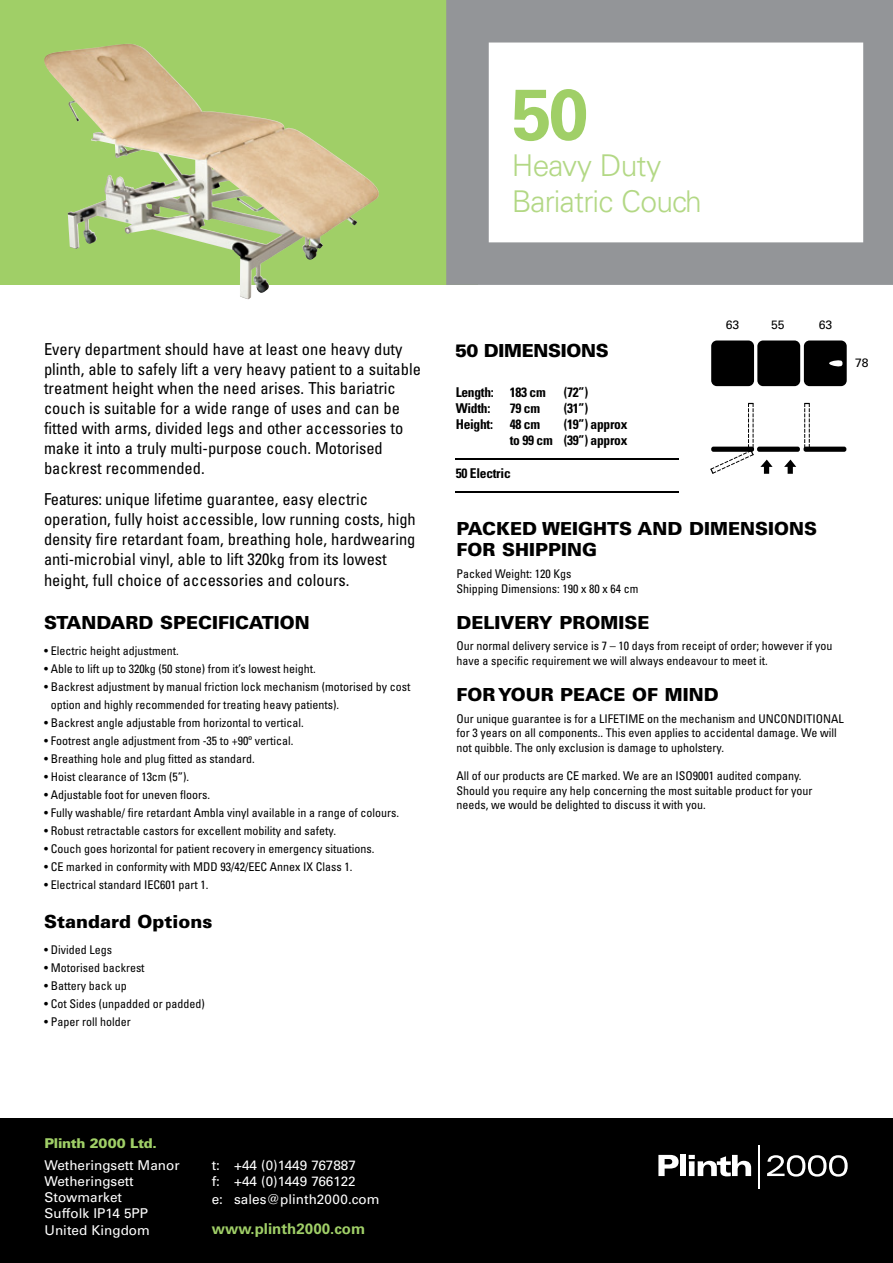
<style>
.page{position:relative;width:893px;height:1263px;background:#fff}
.page>*{position:absolute;margin:0;border:0;box-sizing:border-box;transform-origin:0 0}
.t1{font:700 72px "Univers";color:#a0cf67}
.t2{font:300 30px/36px "Univers";letter-spacing:-.025em;color:#b3d885}
.t3{font:900 18px/21.6px "Univers";color:#000}
.t4{font:900 18px "Univers";letter-spacing:-.02em;color:#000}
.t5{font:condensed 16.5px/19.8px "Univers";color:#000}
.t6{font:700 15px "Univers";color:#a0cf67}
.t7{font:14.55px "Myriad Pro";color:#000}
.t8{font:13.5px/16.2px "Univers";color:#fff}
.t9{font:700 condensed 13.5px/16.2px "Univers";letter-spacing:-.02em;color:#000;text-align:right}
.t10{font:900 13.5px "Univers";letter-spacing:-.025em;color:#a0cf67}
.t11{font:12.15px "Univers";color:#000}
.t12{font:condensed 12px/14.4px "Univers";color:#000}
</style>
<div class="page">
<svg style="left:0;top:0;width:446px;height:285px;background:#aacb72"></svg>
<hr style="left:455px;top:458px;width:223px;height:1px;background:#000">
<hr style="left:455px;top:491px;width:223px;height:1px;background:#000">
<svg style="left:446px;top:0;width:447px;height:285px"></svg>
<div style="left:0;top:1118px;width:893px;height:145px;background:#000"></div>
<svg style="left:658px;top:1155px;width:21px;height:21px"></svg>
<div style="left:680px;top:1155px;width:6px;height:21px;background:#fff"></div>
<svg style="left:689px;top:1155px;width:62px;height:21px"></svg>
<svg style="left:767px;top:1155px;width:81px;height:21px"></svg>
<hr style="left:758px;top:1146px;width:1px;height:42px;background:#fff">
<img style="left:40px;top:47px;width:138px;height:202px">
<svg style="left:804px;top:403px;width:6px;height:44px"></svg>
<div style="left:711px;top:340px;width:43px;height:46px;background:#000;border-radius:6px"></div>
<div style="left:757px;top:340px;width:43px;height:46px;background:#000;border-radius:6px"></div>
<div style="left:757px;top:447px;width:43px;height:5px;background:#000;border-radius:2px"></div>
<div style="left:803px;top:447px;width:43px;height:5px;background:#000;border-radius:2px"></div>
<svg style="left:710px;top:403px;width:63px;height:71px"></svg>
<svg style="left:784px;top:460px;width:12px;height:14px"></svg>
<svg style="left:804px;top:340px;width:43px;height:46px;background:#0f0f0f"></svg>
<h1 class="t1" style="left:512px;top:72px;width:78px">50</h1>
<h2 class="t2" style="left:512px;top:147px;width:191px">Heavy Duty<br>Bariatric Couch</h2>
<p class="t5" style="left:44px;top:339px;width:378px">Every department should have at least one heavy duty plinth, able to safely lift a very heavy patient to a suitable treatment height when the need arises. This bariatric couch is suitable for a wide range of uses and can be fitted with arms, divided legs and other accessories to make it into a truly multi-purpose couch. Motorised backrest recommended.</p>
<h3 class="t5" style="left:44px;top:489px;width:373px">Features: unique lifetime guarantee, easy electric operation, fully hoist accessible, low running costs, high density fire retardant foam, breathing hole, hardwearing anti-microbial vinyl, able to lift 320kg from its lowest</h3>
<h3 class="t5" style="left:44px;top:570px;width:307px">height, full choice of accessories and colours.</h3>
<h3 class="t3" style="left:44px;top:612px;width:267px">STANDARD SPECIFICATION</h3>
<p class="t12" style="left:44px;top:643px;width:136px">• Electric height adjustment.</p>
<p class="t12" style="left:44px;top:661px;width:273px">• Able to lift up to 320kg (50 stone) from it’s lowest height.</p>
<p class="t12" style="left:51px;top:677px;width:361px;line-height:18px;text-indent:-7px">• Backrest adjustment by manual friction lock mechanism (motorised by cost option and highly recommended for treating heavy patients).</p>
<p class="t12" style="left:44px;top:715px;width:261px">• Backrest angle adjustable from horizontal to vertical.</p>
<p class="t12" style="left:44px;top:733px;width:251px">• Footrest angle adjustment from -35 to +90º vertical.</p>
<p class="t12" style="left:44px;top:751px;width:212px">• Breathing hole and plug fitted as standard.</p>
<p class="t12" style="left:44px;top:769px;width:147px">• Hoist clearance of 13cm (5”).</p>
<p class="t12" style="left:44px;top:787px;width:167px">• Adjustable foot for uneven floors.</p>
<p class="t12" style="left:44px;top:805px;width:357px">• Fully washable/ fire retardant Ambla vinyl available in a range of colours.</p>
<p class="t12" style="left:44px;top:823px;width:294px">• Robust retractable castors for excellent mobility and safety.</p>
<p class="t12" style="left:44px;top:841px;width:332px">• Couch goes horizontal for patient recovery in emergency situations.</p>
<p class="t12" style="left:44px;top:859px;width:310px">• CE marked in conformity with MDD 93/42/EEC Annex IX Class 1.</p>
<p class="t12" style="left:44px;top:877px;width:166px">• Electrical standard IEC601 part 1.</p>
<h3 class="t3" style="left:44px;top:911px;width:170px">STANDARD OPTIONS</h3>
<p class="t12" style="left:44px;top:942px;width:69px">• Divided Legs</p>
<p class="t12" style="left:44px;top:960px;width:102px">• Motorised backrest</p>
<p class="t12" style="left:44px;top:978px;width:84px">• Battery back up</p>
<p class="t12" style="left:44px;top:996px;width:162px">• Cot Sides (unpadded or padded)</p>
<p class="t12" style="left:44px;top:1014px;width:88px">• Paper roll holder</p>
<h3 class="t4" style="left:455px;top:339px;width:155px">50 DIMENSIONS</h3>
<p class="t9" style="left:456px;top:384px;width:92px">Length: 183 cm</p>
<p class="t9" style="left:564px;top:384px;width:26px">(72”)</p>
<p class="t9" style="left:456px;top:400px;width:36px">Width:</p>
<p class="t9" style="left:510px;top:400px;width:32px">79 cm</p>
<p class="t9" style="left:564px;top:400px;width:26px">(31”)</p>
<p class="t9" style="left:456px;top:416px;width:86px">Height: 48 cm</p>
<p class="t9" style="left:510px;top:416px;width:119px">(19”) approx<br>to 99 cm (39”) approx</p>
<p class="t9" style="left:456px;top:465px;width:57px">50 Electric</p>
<p class="t11" style="left:726px;top:318px;width:15px">63</p>
<p class="t11" style="left:771px;top:318px;width:15px">55</p>
<p class="t11" style="left:819px;top:318px;width:15px">63</p>
<p class="t11" style="left:855px;top:356px;width:15px">78</p>
<h3 class="t3" style="left:456px;top:517px;width:362px">PACKED WEIGHTS AND DIMENSIONS<br>FOR SHIPPING</h3>
<p class="t12" style="left:456px;top:566px;width:183px">Packed Weight: 120 Kgs<br>Shipping Dimensions: 190 x 80 x 64 cm</p>
<h3 class="t3" style="left:456px;top:611px;width:194px">DELIVERY PROMISE</h3>
<p class="t12" style="left:456px;top:639px;width:377px">Our normal delivery service is 7 – 10 days from receipt of order; however if you have a specific requirement we will always endeavour to meet it.</p>
<h3 class="t3" style="left:456px;top:683px;width:264px">FOR YOUR PEACE OF MIND</h3>
<p class="t12" style="left:456px;top:711px;width:389px">Our unique guarantee is for a LIFETIME on the mechanism and UNCONDITIONAL for 3 years on all components.. This even applies to accidental damage. We will not quibble. The only exclusion is damage to upholstery.</p>
<p class="t12" style="left:456px;top:769px;width:357px">All of our products are CE marked. We are an ISO9001 audited company.<br>Should you require any help concerning the most suitable product for your needs, we would be delighted to discuss it with you.</p>
<p class="t7" style="left:776px;top:517px;width:16px">50</p>
<p class="t10" style="left:45px;top:1134px;width:114px">PLINTH 2000 LTD.</p>
<p class="t8" style="left:45px;top:1157px;width:137px">Wetheringsett Manor<br>Wetheringsett<br>Stowmarket<br>Suffolk IP14 5PP<br>United Kingdom</p>
<p class="t8" style="left:212px;top:1157px;width:146px">t: +44 (0)1449 767887 f: +44 (0)1449 766122</p>
<p class="t8" style="left:212px;top:1191px;width:169px">e: sales@plinth2000.com</p>
<p class="t6" style="left:212px;top:1220px;width:155px">www.plinth2000.com</p>
</div>
